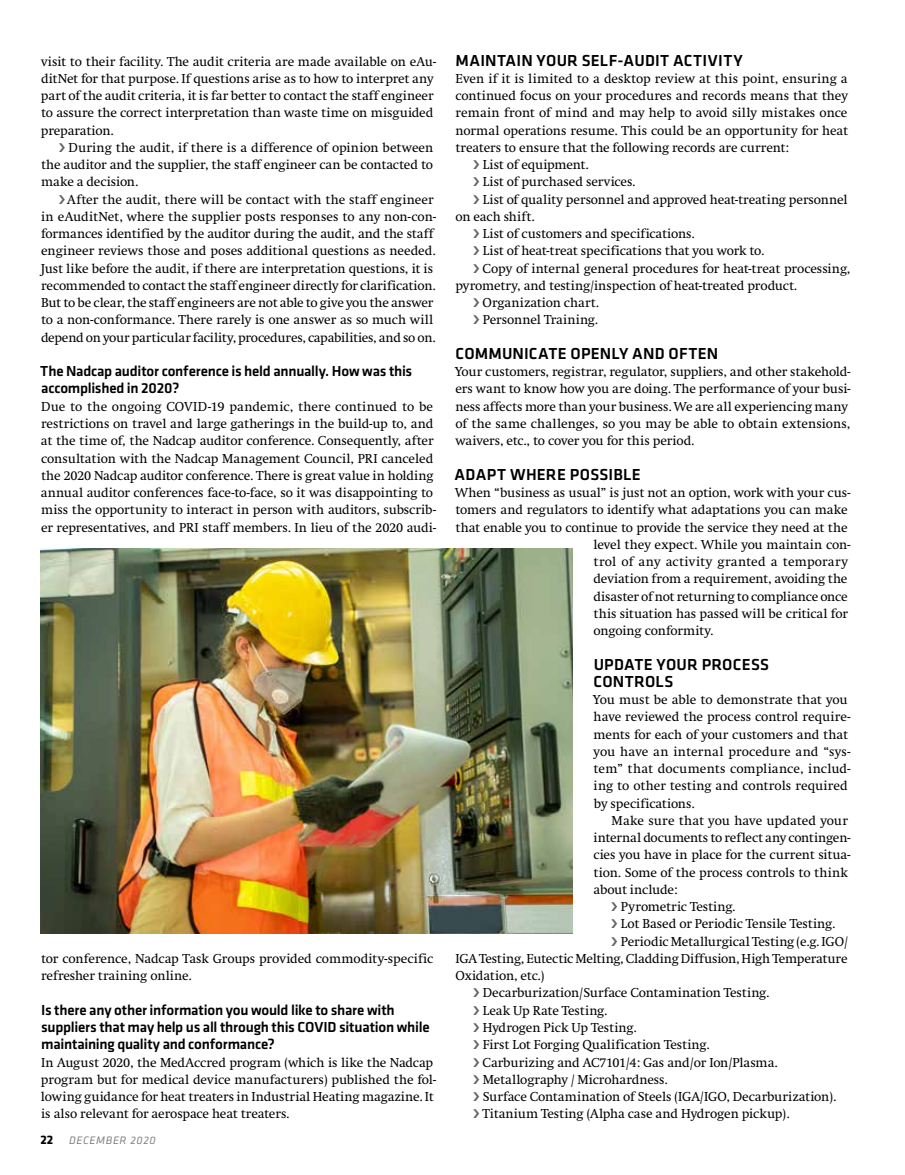
<style>
.page{position:relative;width:905px;height:1175px;background:#fff}
.page>*{position:absolute;margin:0;border:0;box-sizing:border-box;transform-origin:0 0}
.t1{font:500 16.5px/17.2px "Klavika Basic";letter-spacing:.015em;color:#000}
.t2{font:500 15px/17.2px "Klavika Basic";letter-spacing:-.015em;color:#000}
.t3{font:13.5px/17.2px "Swift";letter-spacing:-.005em;color:#000}
.t4{font:13.5px "Swift";letter-spacing:.02em;color:#000}
.t5{font:13.5px "Swift";letter-spacing:-.025em;color:#000}
.t6{font:italic 11.25px "Klavika Basic";letter-spacing:.055em;color:#808285}
.s1{font-weight:700;font-style:normal;font-size:12.75px;color:#000}
</style>
<div class="page">
<img style="left:40px;top:549px;width:532px;height:384px">
<p class="t3" style="left:41px;top:53px;width:396px">visit to their facility. The audit criteria are made available on eAu&shy;ditNet for that purpose. If questions arise as to how to interpret any part of the audit criteria, it is far better to contact the staff engineer to assure the correct interpretation than waste time on misguided preparation.</p>
<p class="t3" style="left:41px;top:139px;width:394px;text-align:justify;text-indent:27px">During the audit, if there is a difference of opinion between the auditor and the supplier, the staff engineer can be contacted to make a decision.</p>
<p class="t3" style="left:41px;top:191px;width:397px;text-indent:26px">After the audit, there will be contact with the staff engineer in eAuditNet, where the supplier posts responses to any non-con&shy;formances identified by the auditor during the audit, and the staff engineer reviews those and poses additional questions as needed.<br>Just like before the audit, if there are interpretation questions, it is recommended to contact the staff engineer directly for clarification.<br>But to be clear, the staff engineers are not able to give you the answer to a non-conformance. There rarely is one answer as so much will depend on your particular facility, procedures, capabilities, and so on.</p>
<p class="t2" style="left:40px;top:362px;width:373px">The Nadcap auditor conference is held annually. How was this accomplished in 2020?</p>
<p class="t3" style="left:41px;top:398px;width:396px">Due to the ongoing COVID-19 pandemic, there continued to be restrictions on travel and large gatherings in the build-up to, and at the time of, the Nadcap auditor conference. Consequently, after consultation with the Nadcap Management Council, PRI canceled the 2020 Nadcap auditor conference. There is great value in holding annual auditor conferences face-to-face, so it was disappointing to miss the opportunity to interact in person with auditors, subscrib&shy;er representatives, and PRI staff members. In lieu of the 2020 audi-</p>
<p class="t3" style="left:41px;top:950px;width:394px">tor conference, Nadcap Task Groups provided commodity-specific refresher training online.</p>
<p class="t2" style="left:41px;top:1000px;width:390px">Is there any other information you would like to share with suppliers that may help us all through this COVID situation while maintaining quality and conformance?</p>
<p class="t3" style="left:41px;top:1053px;width:396px">In August 2020, the MedAccred program (which is like the Nadcap program but for medical device manufacturers) published the fol&shy;lowing guidance for heat treaters in Industrial Heating magazine. It is also relevant for aerospace heat treaters.</p>
<p class="t6" style="left:40px;top:1133px;width:117px"><span class="s1">22</span> DECEMBER 2020</p>
<p class="t1" style="left:455px;top:51px;width:289px">MAINTAIN YOUR SELF-AUDIT ACTIVITY</p>
<p class="t3" style="left:455px;top:70px;width:394px">Even if it is limited to a desktop review at this point, ensuring a</p>
<p class="t3" style="left:455px;top:87px;width:394px">continued focus on your procedures and records means that they</p>
<p class="t3" style="left:455px;top:105px;width:393px">remain front of mind and may help to avoid silly mistakes once</p>
<p class="t3" style="left:455px;top:122px;width:394px">normal operations resume. This could be an opportunity for heat</p>
<p class="t3" style="left:455px;top:139px;width:335px">treaters to ensure that the following records are current:</p>
<p class="t3" style="left:483px;top:156px;width:107px">List of equipment.</p>
<p class="t3" style="left:483px;top:174px;width:154px">List of purchased services.</p>
<p class="t3" style="left:483px;top:191px;width:366px">List of quality personnel and approved heat-treating personnel</p>
<p class="t3" style="left:455px;top:208px;width:81px">on each shift.</p>
<p class="t3" style="left:483px;top:225px;width:213px">List of customers and specifications.</p>
<p class="t3" style="left:483px;top:243px;width:283px">List of heat-treat specifications that you work to.</p>
<p class="t3" style="left:482px;top:260px;width:369px">Copy of internal general procedures for heat-treat processing,</p>
<p class="t3" style="left:455px;top:277px;width:343px">pyrometry, and testing/inspection of heat-treated product.</p>
<p class="t3" style="left:482px;top:294px;width:118px">Organization chart.</p>
<p class="t3" style="left:483px;top:312px;width:117px">Personnel Training.</p>
<p class="t1" style="left:455px;top:344px;width:264px">COMMUNICATE OPENLY AND OFTEN</p>
<p class="t3" style="left:455px;top:363px;width:397px">Your customers, registrar, regulator, suppliers, and other stakehold&shy;ers want to know how you are doing. The performance of your busi&shy;ness affects more than your business. We are all experiencing many of the same challenges, so you may be able to obtain extensions, waivers, etc., to cover you for this period.</p>
<p class="t1" style="left:454px;top:465px;width:188px">ADAPT WHERE POSSIBLE</p>
<p class="t3" style="left:455px;top:484px;width:397px">When “business as usual” is just not an option, work with your cus-</p>
<p class="t3" style="left:455px;top:501px;width:393px">tomers and regulators to identify what adaptations you can make</p>
<p class="t3" style="left:455px;top:519px;width:393px">that enable you to continue to provide the service they need at the</p>
<p class="t3" style="left:593px;top:536px;width:258px">level they expect. While you maintain con-</p>
<p class="t4" style="left:593px;top:554px;width:256px">trol of any activity granted a temporary</p>
<p class="t3" style="left:593px;top:570px;width:255px">deviation from a requirement, avoiding the</p>
<p class="t3" style="left:593px;top:588px;width:255px">disaster of not returning to compliance once</p>
<p class="t3" style="left:593px;top:605px;width:256px">this situation has passed will be critical for</p>
<p class="t3" style="left:593px;top:622px;width:121px">ongoing conformity.</p>
<p class="t1" style="left:593px;top:655px;width:177px">UPDATE YOUR PROCESS<br>CONTROLS</p>
<p class="t3" style="left:593px;top:691px;width:259px">You must be able to demonstrate that you have reviewed the process control require&shy;ments for each of your customers and that you have an internal procedure and “sys&shy;tem” that documents compliance, includ&shy;ing to other testing and controls required by specifications.</p>
<p class="t3" style="left:611px;top:812px;width:238px">Make sure that you have updated your</p>
<p class="t3" style="left:593px;top:829px;width:258px">internal documents to reflect any contingen-</p>
<p class="t3" style="left:593px;top:846px;width:258px">cies you have in place for the current situa-</p>
<p class="t3" style="left:593px;top:864px;width:256px">tion. Some of the process controls to think</p>
<p class="t5" style="left:593px;top:882px;width:85px">about include:</p>
<p class="t3" style="left:621px;top:898px;width:116px">Pyrometric Testing.</p>
<p class="t3" style="left:621px;top:915px;width:216px">Lot Based or Periodic Tensile Testing.</p>
<p class="t3" style="left:621px;top:933px;width:228px">Periodic Metallurgical Testing (e.g. IGO/</p>
<p class="t3" style="left:455px;top:950px;width:393px">IGA Testing, Eutectic Melting, Cladding Diffusion, High Temperature</p>
<p class="t3" style="left:455px;top:967px;width:91px">Oxidation, etc.)</p>
<p class="t3" style="left:483px;top:984px;width:288px">Decarburization/Surface Contamination Testing.</p>
<p class="t3" style="left:483px;top:1002px;width:126px">Leak Up Rate Testing.</p>
<p class="t3" style="left:483px;top:1019px;width:155px">Hydrogen Pick Up Testing.</p>
<p class="t3" style="left:483px;top:1036px;width:228px">First Lot Forging Qualification Testing.</p>
<p class="t3" style="left:482px;top:1053px;width:296px">Carburizing and AC7101/4: Gas and/or Ion/Plasma.</p>
<p class="t3" style="left:483px;top:1071px;width:186px">Metallography / Microhardness.</p>
<p class="t3" style="left:483px;top:1088px;width:355px">Surface Contamination of Steels (IGA/IGO, Decarburization).</p>
<p class="t3" style="left:482px;top:1105px;width:308px">Titanium Testing (Alpha case and Hydrogen pickup).</p>
</div>
